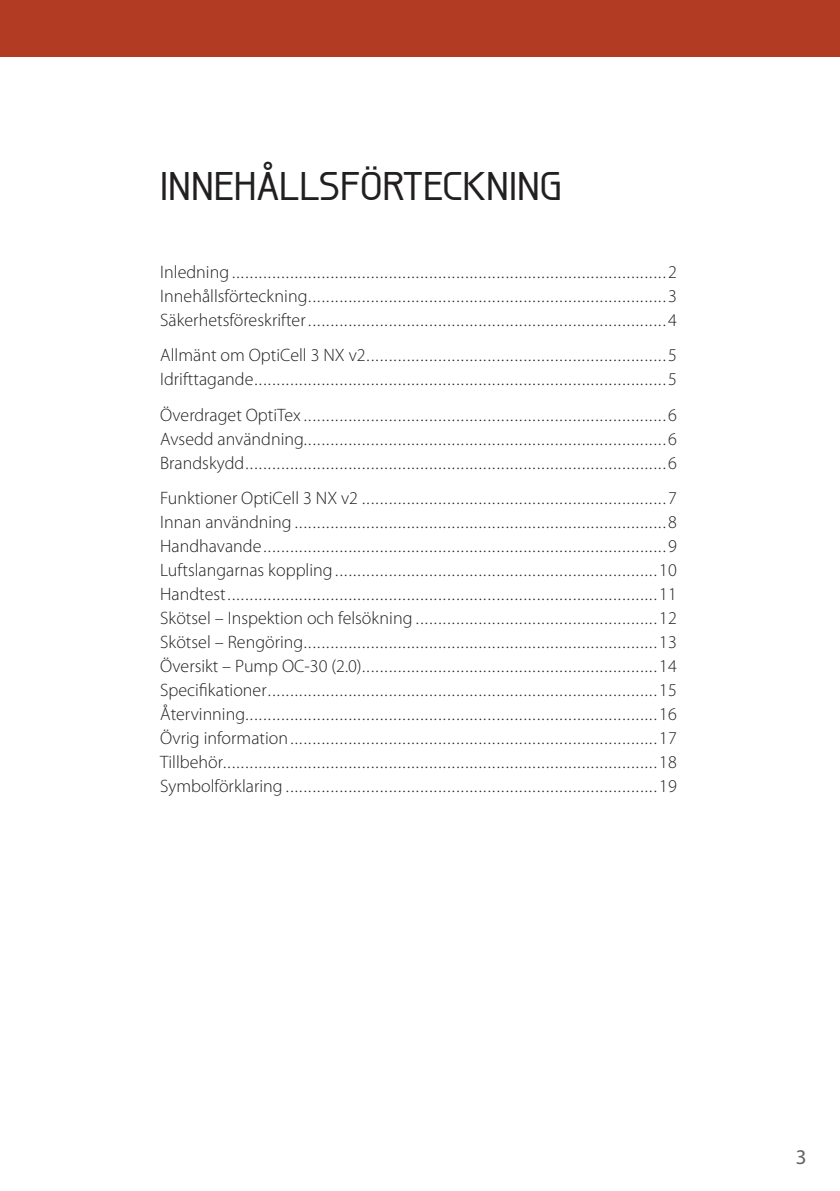
<style>
.page{position:relative;width:840px;height:1191px;background:#fff}
.page>*{position:absolute;margin:0;border:0;box-sizing:border-box;transform-origin:0 0}
.t1{font:500 40px "Galette";color:#221f1f}
.t2{font:21px "Myriad Pro";color:#626366}
.t3{font:300 18px/24px "Myriad Pro";color:#221f1f;text-align:justify}
</style>
<div class="page">
<div style="left:0;top:0;width:839px;height:57px;background:#b23c23"></div>
<h1 class="t1" style="left:160px;top:162px;width:403px">INNEHÅLLSFÖRTECKNING</h1>
<p class="t3" style="left:160px;top:260px;width:518px">Inledning .................................................................................................2<br>Innehållsförteckning ................................................................................3<br>Säkerhetsföreskrifter ................................................................................4</p>
<p class="t3" style="left:160px;top:343px;width:518px">Allmänt om OptiCell 3 NX v2 ...................................................................5<br>Idrifttagande ............................................................................................5</p>
<p class="t3" style="left:160px;top:403px;width:518px">Överdraget OptiTex .................................................................................6<br>Avsedd användning.................................................................................6<br>Brandskydd ..............................................................................................6</p>
<p class="t3" style="left:160px;top:486px;width:518px">Funktioner OptiCell 3 NX v2 ....................................................................7<br>Innan användning ...................................................................................8<br>Handhavande ..........................................................................................9<br>Luftslangarnas koppling ........................................................................10<br>Handtest ................................................................................................11<br>Skötsel – Inspektion och felsökning ......................................................12<br>Skötsel – Rengöring ...............................................................................13<br>Översikt – Pump OC-30 (2.0) ..................................................................14<br>Specifikationer .......................................................................................15<br>Återvinning ............................................................................................16<br>Övrig information ..................................................................................17<br>Tillbehör.................................................................................................18<br>Symbolförklaring ...................................................................................19</p>
<p class="t2" style="left:795px;top:1148px;width:12px">3</p>
</div>
